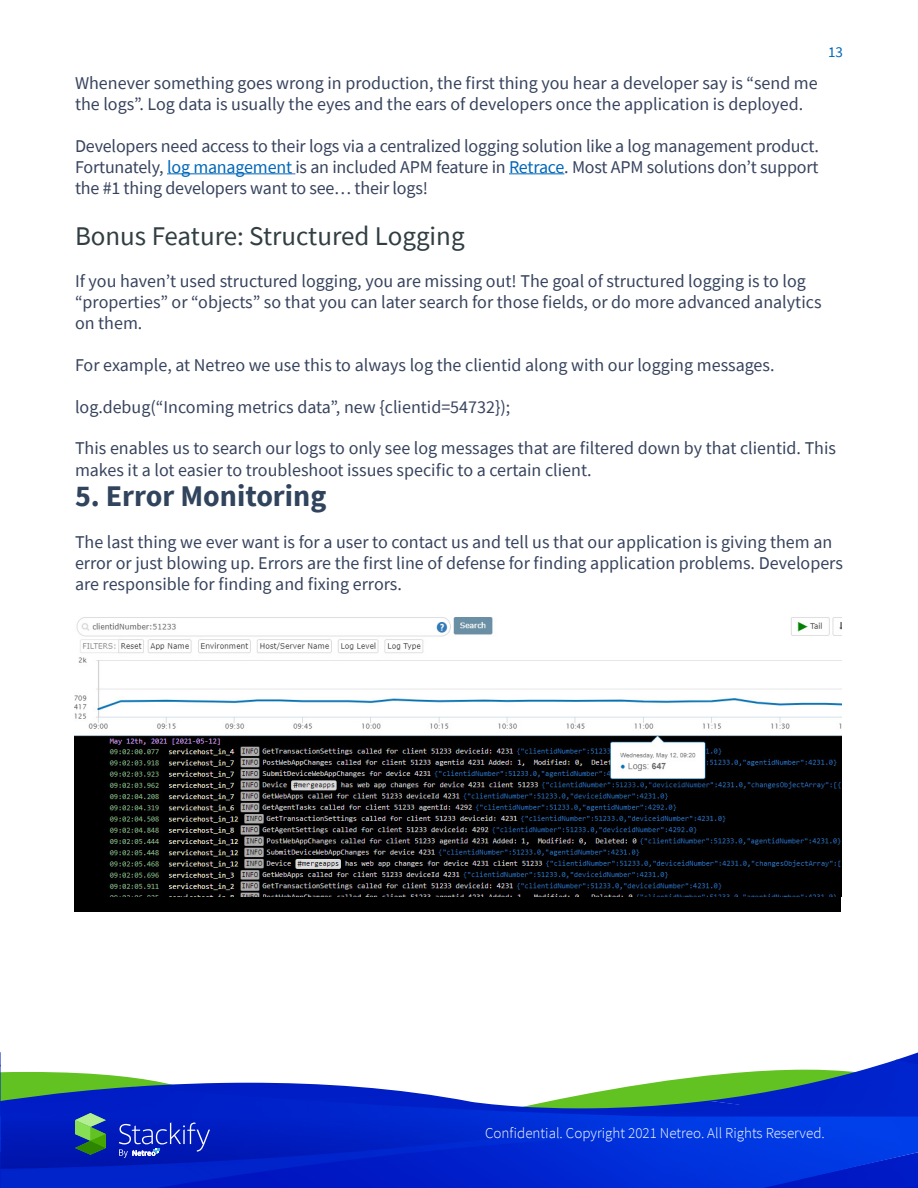
<style>
.page{position:relative;width:918px;height:1188px;background:#fff}
.page>*{position:absolute;margin:0;border:0;box-sizing:border-box;transform-origin:0 0}
.t1{font:700 30px "Source Sans Pro";color:#31445d}
.t2{font:27px "Source Sans Pro";color:#313e42}
.t3{font:18px/21px "Source Sans Pro";color:#37435d}
.t4{font:300 15px "Source Sans Pro";color:#fff}
.t5{font:15px "Source Sans Pro";color:#0067b9}
.s1{color:#0067b9}
</style>
<div class="page">
<svg style="left:1px;top:1072px;width:163px;height:15px"></svg>
<img style="left:896px;top:1052px;width:22px;height:8px">
<img style="left:663px;top:1060px;width:255px;height:57px">
<img style="left:132px;top:1083px;width:609px;height:34px">
<img style="left:1px;top:1117px;width:917px;height:71px">
<img style="left:156px;top:1137px;width:762px;height:51px">
<img style="left:0;top:1087px;width:663px;height:82px">
<img style="left:0;top:1060px;width:1px;height:60px">
<img style="left:0;top:1137px;width:1px;height:51px">
<svg style="left:75px;top:1113px;width:31px;height:42px"></svg>
<svg style="left:119px;top:1122px;width:91px;height:36px;background:#263cc3"></svg>
<hr style="left:167px;top:173px;width:125px;height:1px;background:#0067b9">
<hr style="left:509px;top:173px;width:55px;height:1px;background:#0067b9">
<div style="left:75px;top:614px;width:766px;height:298px;background:#000"></div>
<img style="left:75px;top:614px;width:766px;height:282px">
<p class="t5" style="left:828px;top:42px;width:16px">13</p>
<p class="t3" style="left:75px;top:72px;width:744px">Whenever something goes wrong in production, the first thing you hear a developer say is “send me the logs”. Log data is usually the eyes and the ears of developers once the application is deployed.</p>
<p class="t3" style="left:75px;top:135px;width:745px;text-align:justify">Developers need access to their logs via a centralized logging solution like a log management product.<br>Fortunately, <span class="s1">log management</span> is an included APM feature in <span class="s1">Retrace</span>. Most APM solutions don’t support the #1 thing developers want to see… their logs!</p>
<h2 class="t2" style="left:75px;top:218px;width:391px">Bonus Feature: Structured Logging</h2>
<p class="t3" style="left:75px;top:270px;width:748px">If you haven’t used structured logging, you are missing out! The goal of structured logging is to log “properties” or “objects” so that you can later search for those fields, or do more advanced analytics on them.</p>
<p class="t3" style="left:75px;top:354px;width:701px">For example, at Netreo we use this to always log the clientid along with our logging messages.</p>
<p class="t3" style="left:75px;top:396px;width:437px">log.debug(“Incoming metrics data”, new {clientid=54732});</p>
<p class="t3" style="left:75px;top:438px;width:763px">This enables us to search our logs to only see log messages that are filtered down by that clientid. This makes it a lot easier to troubleshoot issues specific to a certain client.</p>
<h1 class="t1" style="left:75px;top:475px;width:253px">5. Error Monitoring</h1>
<p class="t3" style="left:75px;top:531px;width:770px">The last thing we ever want is for a user to contact us and tell us that our application is giving them an error or just blowing up. Errors are the first line of defense for finding application problems. Developers are responsible for finding and fixing errors.</p>
<p class="t4" style="left:485px;top:1123px;width:341px">Confidential. Copyright 2021 Netreo. All Rights Reserved.</p>
</div>
